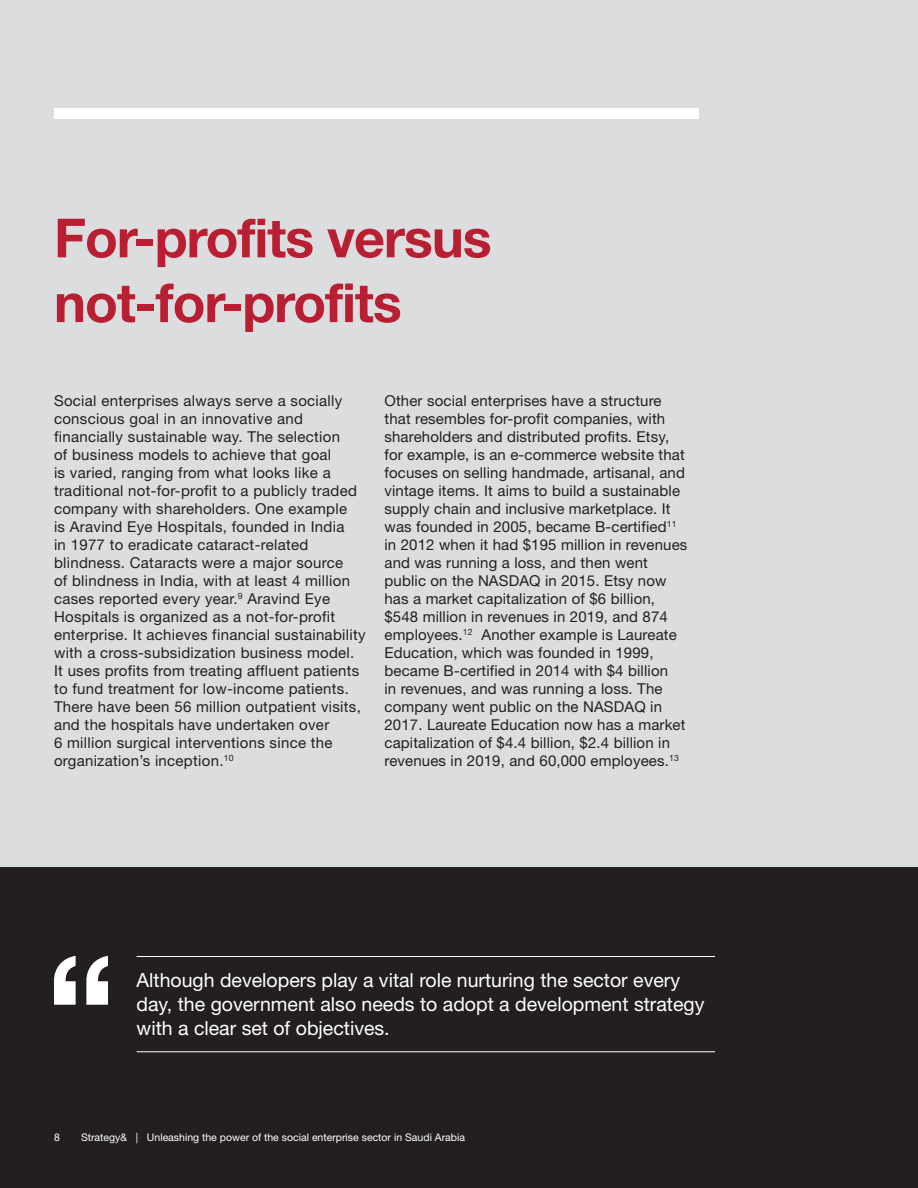
<style>
.page{position:relative;width:918px;height:1188px;background:#fff}
.page>*{position:absolute;margin:0;border:0;box-sizing:border-box;transform-origin:0 0}
.Sidebar_header_roy{font:700 54px/64.8px "Helvetica Neue LT Std";letter-spacing:-.02em;color:#b91f33}
.Callout_13_16{font:19.5px/24px "Helvetica Neue LT Std";color:#fff}
.Sidebar_Body_Text_10{font:15px/18px "Helvetica Neue LT Std";letter-spacing:.02em;color:#231f20}
.Footer_Right_7_9_5{font:10.5px "Helvetica Neue LT Std";color:#fff}
</style>
<div class="page">
<div style="left:0;top:0;width:918px;height:884px;background:#dcdddf"></div>
<div style="left:54px;top:108px;width:645px;height:11px;background:#fff"></div>
<div style="left:0;top:867px;width:918px;height:321px;background:#231f20"></div>
<hr style="left:137px;top:956px;width:578px;height:1px;background:#fff">
<hr style="left:137px;top:1051px;width:578px;height:1px;background:#fff">
<svg style="left:54px;top:956px;width:54px;height:49px"></svg>
<p class="Sidebar_header_roy" style="left:54px;top:204px;width:439px">For-profits versus not-for-profits</p>
<p class="Sidebar_Body_Text_10" style="left:54px;top:392px;width:313px">Social enterprises always serve a socially conscious goal in an innovative and financially sustainable way. The selection<br>of business models to achieve that goal<br>is varied, ranging from what looks like a traditional not-for-profit to a publicly traded company with shareholders. One example<br>is Aravind Eye Hospitals, founded in India<br>in 1977 to eradicate cataract-related blindness. Cataracts were a major source<br>of blindness in India, with at least 4 million cases reported every year.<sup>9</sup> Aravind Eye Hospitals is organized as a not-for-profit enterprise. It achieves financial sustainability with a cross-subsidization business model.<br>It uses profits from treating affluent patients to fund treatment for low-income patients.<br>There have been 56 million outpatient visits, and the hospitals have undertaken over<br>6 million surgical interventions since the organization’s inception.<sup>10</sup></p>
<p class="Sidebar_Body_Text_10" style="left:384px;top:392px;width:304px">Other social enterprises have a structure that resembles for-profit companies, with shareholders and distributed profits. Etsy, for example, is an e-commerce website that focuses on selling handmade, artisanal, and vintage items. It aims to build a sustainable supply chain and inclusive marketplace. It was founded in 2005, became B-certified<sup>11 </sup>in 2012 when it had $195 million in revenues and was running a loss, and then went public on the NASDAQ in 2015. Etsy now has a market capitalization of $6 billion, $548 million in revenues in 2019, and 874 employees.<sup>12</sup> Another example is Laureate Education, which was founded in 1999, became B-certified in 2014 with $4 billion<br>in revenues, and was running a loss. The company went public on the NASDAQ in 2017. Laureate Education now has a market capitalization of $4.4 billion, $2.4 billion in revenues in 2019, and 60,000 employees.<sup>13</sup></p>
<p class="Callout_13_16" style="left:137px;top:968px;width:569px">Although developers play a vital role nurturing the sector every day, the government also needs to adopt a development strategy with a clear set of objectives.</p>
<p class="Footer_Right_7_9_5" style="left:54px;top:1132px;width:7px">8</p>
<p class="Footer_Right_7_9_5" style="left:81px;top:1132px;width:386px">Strategy&amp; | Unleashing the power of the social enterprise sector in Saudi Arabia</p>
</div>
